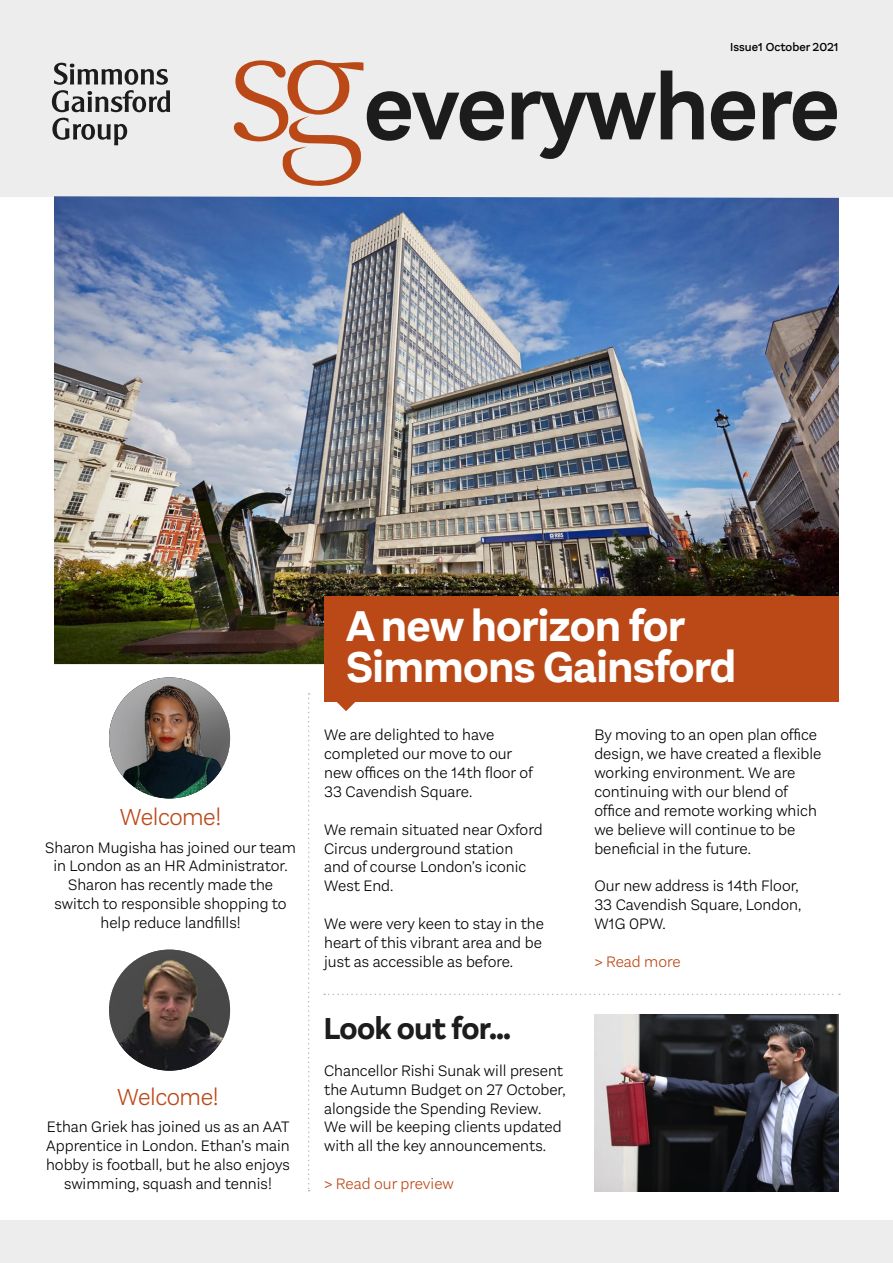
<style>
.page{position:relative;width:893px;height:1263px;background:#fff}
.page>*{position:absolute;margin:0;border:0;box-sizing:border-box;transform-origin:0 0}
.t1{font:600 94.5px "Aestetico";letter-spacing:-.02em;color:#1c1c1c}
.t2{font:700 44.7px/40.8px "Aestetico";letter-spacing:-.02em;color:#fff}
.t3{font:700 31.5px "Aestetico";letter-spacing:-.02em;color:#1c1c1c}
.t4{font:300 24px "Aestetico";letter-spacing:-.02em;color:#ba4917}
.t5{font:300 15.75px/18.9px "Aestetico";color:#000}
.t6{font:300 15.75px "Aestetico";color:#ba4917}
.t7{font:500 12px "Aestetico";color:#000}
</style>
<div class="page">
<div style="left:0;top:0;width:893px;height:196px;background:#ededed"></div>
<svg style="left:52px;top:63px;width:118px;height:49px"></svg>
<svg style="left:52px;top:118px;width:75px;height:27px"></svg>
<svg style="left:234px;top:60px;width:129px;height:126px"></svg>
<img style="left:54px;top:196px;width:785px;height:468px">
<div style="left:324px;top:596px;width:515px;height:106px;background:#ba4917"></div>
<svg style="left:324px;top:993px;width:516px;height:2px"></svg>
<img style="left:594px;top:1014px;width:245px;height:177px">
<img style="left:109px;top:949px;width:121px;height:122px;border-radius:61px">
<img style="left:109px;top:677px;width:121px;height:121px;border-radius:61px">
<svg style="left:308px;top:693px;width:2px;height:498px"></svg>
<svg style="left:337px;top:702px;width:18px;height:9px"></svg>
<div style="left:0;top:1220px;width:893px;height:43px;background:#ededed"></div>
<p class="t7" style="left:730px;top:40px;width:110px">Issue1 October 2021</p>
<h1 class="t1" style="left:363px;top:52px;width:478px">everywhere</h1>
<h3 class="t4" style="left:120px;top:803px;width:103px">Welcome!</h3>
<p class="t5" style="left:45px;top:838px;width:252px;text-align:center">Sharon Mugisha has joined our team in London as an HR Administrator.<br>Sharon has recently made the switch to responsible shopping to help reduce landfills!</p>
<h3 class="t4" style="left:117px;top:1083px;width:103px">Welcome!</h3>
<p class="t5" style="left:46px;top:1117px;width:245px;text-align:center">Ethan Griek has joined us as an AAT Apprentice in London. Ethan’s main hobby is football, but he also enjoys swimming, squash and tennis!</p>
<h2 class="t2" style="left:346px;top:606px;width:392px">A new horizon for<br>Simmons Gainsford</h2>
<p class="t5" style="left:324px;top:725px;width:210px">We are delighted to have completed our move to our new offices on the 14th floor of<br>33 Cavendish Square.</p>
<p class="t5" style="left:324px;top:820px;width:220px">We remain situated near Oxford<br>Circus underground station and of course London’s iconic<br>West End.</p>
<p class="t5" style="left:324px;top:914px;width:221px">We were very keen to stay in the heart of this vibrant area and be just as accessible as before.</p>
<h3 class="t3" style="left:323px;top:1010px;width:189px">Look out for…</h3>
<p class="t5" style="left:324px;top:1061px;width:243px">Chancellor Rishi Sunak will present the Autumn Budget on 27 October, alongside the Spending Review.<br>We will be keeping clients updated with all the key announcements.</p>
<p class="t6" style="left:324px;top:1175px;width:131px">&gt; Read our preview</p>
<p class="t5" style="left:594px;top:725px;width:228px">By moving to an open plan office design, we have created a flexible working environment. We are continuing with our blend of office and remote working which we believe will continue to be beneficial in the future.</p>
<p class="t5" style="left:594px;top:876px;width:209px">Our new address is 14th Floor,<br>33 Cavendish Square, London,<br>W1G 0PW.</p>
<p class="t6" style="left:594px;top:953px;width:88px">&gt; Read more</p>
</div>
